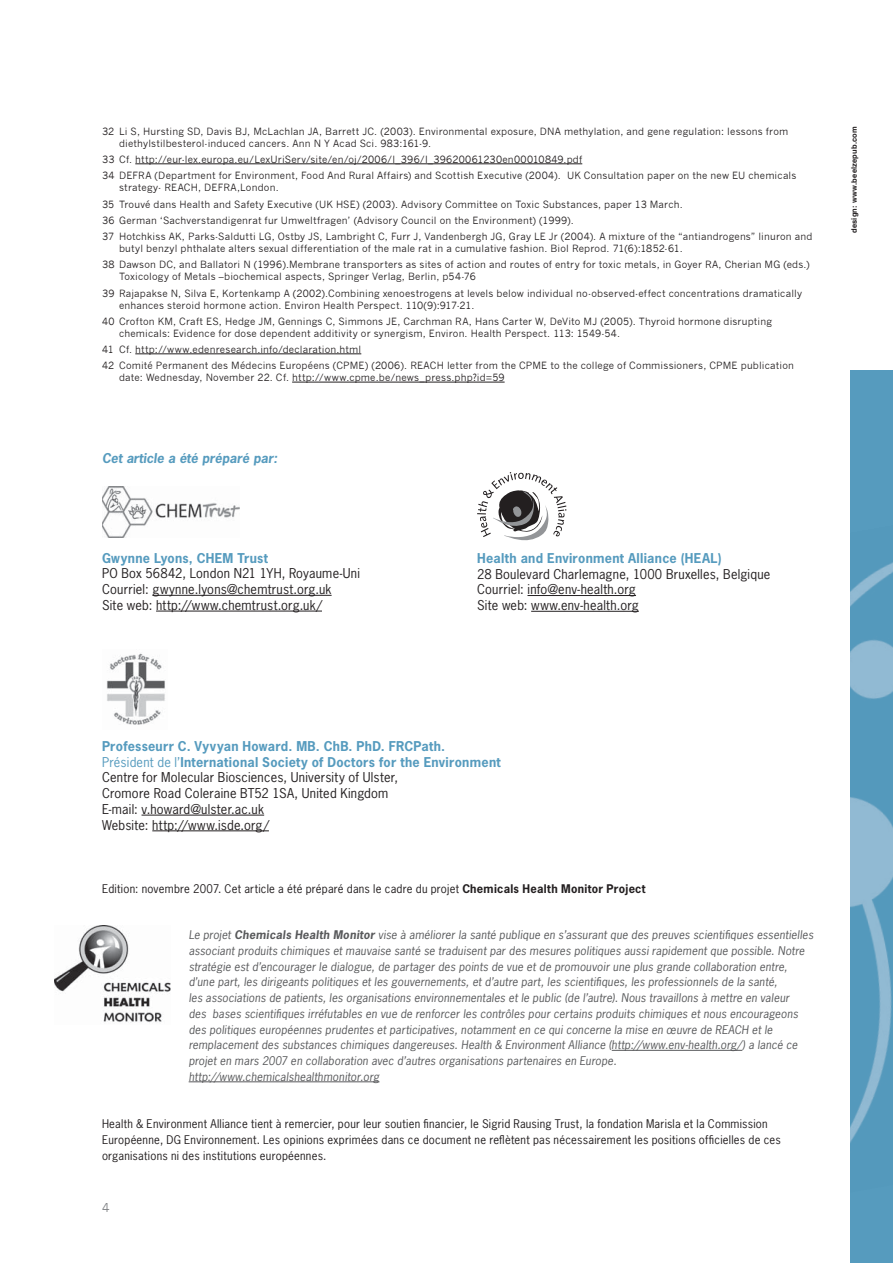
<style>
.page{position:relative;width:893px;height:1263px;background:#fff}
.page>*{position:absolute;margin:0;border:0;box-sizing:border-box;transform-origin:0 0}
.t1{font:12.75px/15.8px "News Gothic";letter-spacing:.015em;color:#231f20}
.t2{font:700 12.75px "News Gothic";letter-spacing:.025em;color:#569bbe}
.t3{font:italic 700 12.75px "News Gothic";color:#569bbe}
.t4{font:12px "News Gothic";color:#808285}
.t5{font:italic 11.25px/15.8px "News Gothic";letter-spacing:.02em;color:#58595b}
.t6{font:11.25px/15.8px "News Gothic";letter-spacing:.02em;color:#231f20}
.t7{font:9.75px/16.2px "News Gothic";letter-spacing:.02em;color:#231f20}
.t8{font:700 7.5px "Helvetica";letter-spacing:.025em;color:#231f20}
.s1{font-weight:700;color:#569bbe}
.s2{color:#569bbe}
.s3{font-weight:700}
</style>
<div class="page">
<hr style="left:135px;top:164px;width:447px;height:1px;background:#231f20">
<hr style="left:135px;top:354px;width:226px;height:1px;background:#231f20">
<hr style="left:292px;top:382px;width:213px;height:1px;background:#231f20">
<svg style="left:477px;top:472px;width:89px;height:68px"></svg>
<img style="left:102px;top:487px;width:137px;height:50px">
<hr style="left:152px;top:595px;width:180px;height:1px;background:#231f20">
<hr style="left:156px;top:611px;width:166px;height:1px;background:#231f20">
<hr style="left:141px;top:815px;width:123px;height:1px;background:#231f20">
<hr style="left:152px;top:830px;width:117px;height:1px;background:#231f20">
<hr style="left:527px;top:595px;width:109px;height:1px;background:#231f20">
<hr style="left:531px;top:611px;width:108px;height:1px;background:#231f20">
<hr style="left:612px;top:1050px;width:130px;height:1px;background:#58595b">
<hr style="left:189px;top:1081px;width:190px;height:1px;background:#58595b">
<div style="left:850px;top:370px;width:43px;height:893px;background:#569bbe"></div>
<img style="left:850px;top:562px;width:43px;height:581px">
<img style="left:107px;top:653px;width:58px;height:72px">
<img style="left:55px;top:925px;width:115px;height:98px">
<p class="t7" style="left:119px;top:125px;width:671px;line-height:12px;text-indent:-17px">32 Li S, Hursting SD, Davis BJ, McLachlan JA, Barrett JC. (2003). Environmental exposure, DNA methylation, and gene regulation: lessons from diethylstilbesterol-induced cancers. Ann N Y Acad Sci. 983:161-9.</p>
<p class="t7" style="left:102px;top:151px;width:696px">33 Cf. http://eur-lex.europa.eu/LexUriServ/site/en/oj/2006/l_396/l_39620061230en00010849.pdf<br>34 DEFRA (Department for Environment, Food And Rural Affairs) and Scottish Executive (2004). UK Consultation paper on the new EU chemicals</p>
<p class="t7" style="left:102px;top:179px;width:712px;text-indent:17px">strategy- REACH, DEFRA,London.<br>35 Trouvé dans Health and Safety Executive (UK HSE) (2003). Advisory Committee on Toxic Substances, paper 13 March.<br>36 German ‘Sachverstandigenrat fur Umweltfragen’ (Advisory Council on the Environment) (1999).<br>37 Hotchkiss AK, Parks-Saldutti LG, Ostby JS, Lambright C, Furr J, Vandenbergh JG, Gray LE Jr (2004). A mixture of the “antiandrogens” linuron and</p>
<p class="t7" style="left:102px;top:240px;width:709px;text-indent:17px">butyl benzyl phthalate alters sexual differentiation of the male rat in a cumulative fashion. Biol Reprod. 71(6):1852-61.<br>38 Dawson DC, and Ballatori N (1996).Membrane transporters as sites of action and routes of entry for toxic metals, in Goyer RA, Cherian MG (eds.)</p>
<p class="t7" style="left:102px;top:268px;width:701px;text-indent:17px">Toxicology of Metals –biochemical aspects, Springer Verlag, Berlin, p54-76<br>39 Rajapakse N, Silva E, Kortenkamp A (2002).Combining xenoestrogens at levels below individual no-observed-effect concentrations dramatically</p>
<p class="t7" style="left:102px;top:297px;width:671px;text-indent:17px">enhances steroid hormone action. Environ Health Perspect. 110(9):917-21.<br>40 Crofton KM, Craft ES, Hedge JM, Gennings C, Simmons JE, Carchman RA, Hans Carter W, DeVito MJ (2005). Thyroid hormone disrupting</p>
<p class="t7" style="left:102px;top:325px;width:693px;text-indent:17px">chemicals: Evidence for dose dependent additivity or synergism , Environ. Health Perspect. 113: 1549-54.<br>41 Cf. http://www.edenresearch.info/declaration.html<br>42 Comité Permanent des Médecins Européens (CPME) (2006). REACH letter from the CPME to the college of Commissioners, CPME publication</p>
<p class="t7" style="left:119px;top:369px;width:387px">date: Wednesday, November 22. Cf. http://www.cpme.be/news_press.php?id=59</p>
<h1 class="t3" style="left:102px;top:453px;width:177px">Cet article a été préparé par:</h1>
<h1 class="t2" style="left:102px;top:553px;width:167px">Gwynne Lyons, CHEM Trust</h1>
<h1 class="t1" style="left:102px;top:567px;width:259px">PO Box 56842, London N21 1YH, Royaume-Uni<br>Courriel: gwynne.lyons@chemtrust.org.uk<br>Site web: http://www.chemtrust.org.uk/</h1>
<h1 class="t2" style="left:477px;top:553px;width:246px">Health and Environment Alliance (HEAL)</h1>
<h1 class="t1" style="left:477px;top:567px;width:295px">28 Boulevard Charlemagne, 1000 Bruxelles, Belgique<br>Courriel: info@env-health.org<br>Site web: www.env-health.org</h1>
<p class="t8" style="left:851px;top:233px;width:108px;rotate:-90deg">design: www.beelzepub.com</p>
<p class="t1" style="left:102px;top:739px;width:400px"><span class="s1">Professeurr C. Vyvyan Howard. MB. ChB. PhD. FRCPath.<br></span><span class="s2">Président de l’</span><span class="s1">International Society of Doctors for the Environment </span>Centre for Molecular Biosciences, University of Ulster,<br>Cromore Road Coleraine BT52 1SA, United Kingdom<br>E-mail: v.howard@ulster.ac.uk<br>Website: http://www.isde.org/</p>
<p class="t6" style="left:102px;top:882px;width:545px">Edition: novembre 2007. Cet article a été préparé dans le cadre du projet <span class="s3">Chemicals Health Monitor Project</span></p>
<p class="t5" style="left:189px;top:928px;width:626px">Le projet <span class="s3">Chemicals Health Monitor</span> vise à améliorer la santé publique en s’assurant que des preuves scientifiques essentielles associant produits chimiques et mauvaise santé se traduisent par des mesures politiques aussi rapidement que possible. Notre stratégie est d’encourager le dialogue, de partager des points de vue et de promouvoir une plus grande collaboration entre, d’une part, les dirigeants politiques et les gouvernements, et d’autre part, les scientifiques, les professionnels de la santé,<br>les associations de patients, les organisations environnementales et le public (de l’autre). Nous travaillons à mettre en valeur<br>des bases scientifiques irréfutables en vue de renforcer les contrôles pour certains produits chimiques et nous encourageons des politiques européennes prudentes et participatives, notamment en ce qui concerne la mise en œuvre de REACH et le remplacement des substances chimiques dangereuses. Health &amp; Environment Alliance (http://www.env-health.org/) a lancé ce projet en mars 2007 en collaboration avec d’autres organisations partenaires en Europe.<br>http://www.chemicalshealthmonitor.org</p>
<p class="t6" style="left:102px;top:1117px;width:680px">Health &amp; Environment Alliance tient à remercier, pour leur soutien financier, le Sigrid Rausing Trust, la fondation Marisla et la Commission<br>Européenne, DG Environnement. Les opinions exprimées dans ce document ne reflètent pas nécessairement les positions officielles de ces organisations ni des institutions européennes.</p>
<p class="t4" style="left:102px;top:1200px;width:9px">4</p>
</div>
